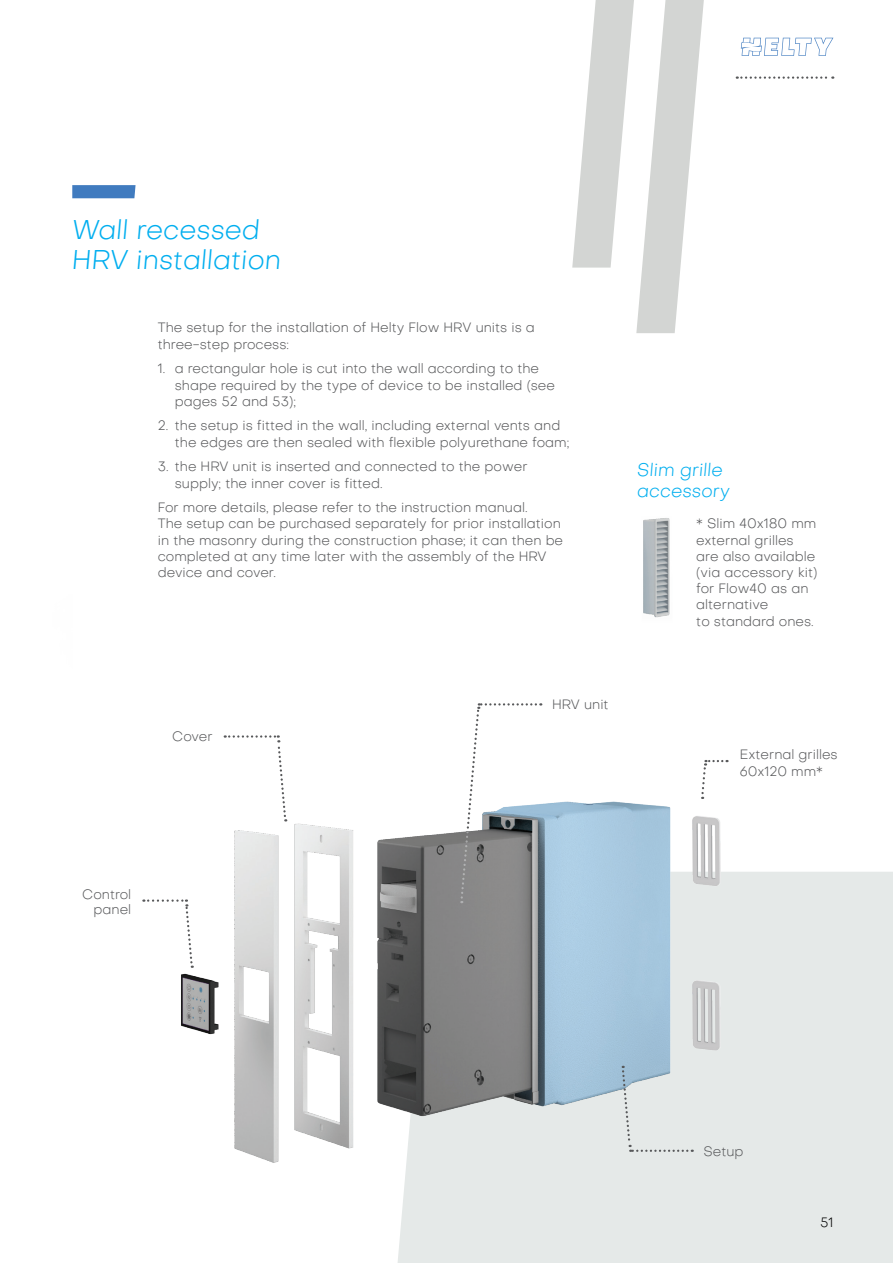
<style>
.page{position:relative;width:893px;height:1263px;background:#fff}
.page>*{position:absolute;margin:0;border:0;box-sizing:border-box;transform-origin:0 0}
.t1{font:italic 300 27px/30px "Objective";color:#00aeef}
.t2{font:italic 300 18px/21px "Objective";color:#00aeef}
.t3{font:300 13.5px/16.2px "Objective";color:#57585a}
.t4{font:300 13.5px "Objective";color:#000}
</style>
<div class="page">
<div style="left:398px;top:872px;width:495px;height:391px;background:#e5e9e8"></div>
<svg style="left:572px;top:0;width:132px;height:333px"></svg>
<img style="left:142px;top:760px;width:631px;height:448px">
<svg style="left:72px;top:185px;width:64px;height:13px"></svg>
<svg style="left:621px;top:1066px;width:72px;height:86px;background:#d9e0e2"></svg>
<svg style="left:459px;top:703px;width:82px;height:200px"></svg>
<svg style="left:700px;top:760px;width:27px;height:39px"></svg>
<svg style="left:225px;top:735px;width:62px;height:86px"></svg>
<svg style="left:143px;top:899px;width:51px;height:69px"></svg>
<img style="left:643px;top:518px;width:27px;height:100px">
<svg style="left:737px;top:76px;width:96px;height:3px"></svg>
<svg style="left:741px;top:38px;width:92px;height:18px"></svg>
<h1 class="t1" style="left:72px;top:215px;width:210px">Wall recessed<br>HRV installation</h1>
<p class="t3" style="left:158px;top:319px;width:379px">The setup for the installation of Helty Flow HRV units is a three-step process:</p>
<p class="t3" style="left:175px;top:360px;width:382px;text-indent:-17px">1. a rectangular hole is cut into the wall according to the shape required by the type of device to be installed (see pages 52 and 53);</p>
<p class="t3" style="left:175px;top:417px;width:396px;text-indent:-17px">2. the setup is fitted in the wall, including external vents and the edges are then sealed with flexible polyurethane foam;</p>
<p class="t3" style="left:175px;top:458px;width:354px;text-indent:-17px">3. the HRV unit is inserted and connected to the power supply; the inner cover is fitted.</p>
<p class="t3" style="left:158px;top:499px;width:407px">For more details, please refer to the instruction manual.<br>The setup can be purchased separately for prior installation in the masonry during the construction phase; it can then be completed at any time later with the assembly of the HRV device and cover.</p>
<p class="t3" style="left:172px;top:728px;width:42px">Cover</p>
<p class="t3" style="left:552px;top:696px;width:58px">HRV unit</p>
<h2 class="t2" style="left:637px;top:459px;width:94px">Slim grille accessory</h2>
<p class="t3" style="left:696px;top:515px;width:123px">* Slim 40x180 mm external grilles are also available (via accessory kit) for Flow40 as an alternative<br>to standard ones.</p>
<p class="t3" style="left:740px;top:746px;width:99px">External grilles<br>60x120 mm*</p>
<p class="t3" style="left:82px;top:886px;width:50px;line-height:15px;text-align:right">Control panel</p>
<p class="t3" style="left:703px;top:1143px;width:42px">Setup</p>
<p class="t4" style="left:820px;top:1213px;width:15px">51</p>
</div>
